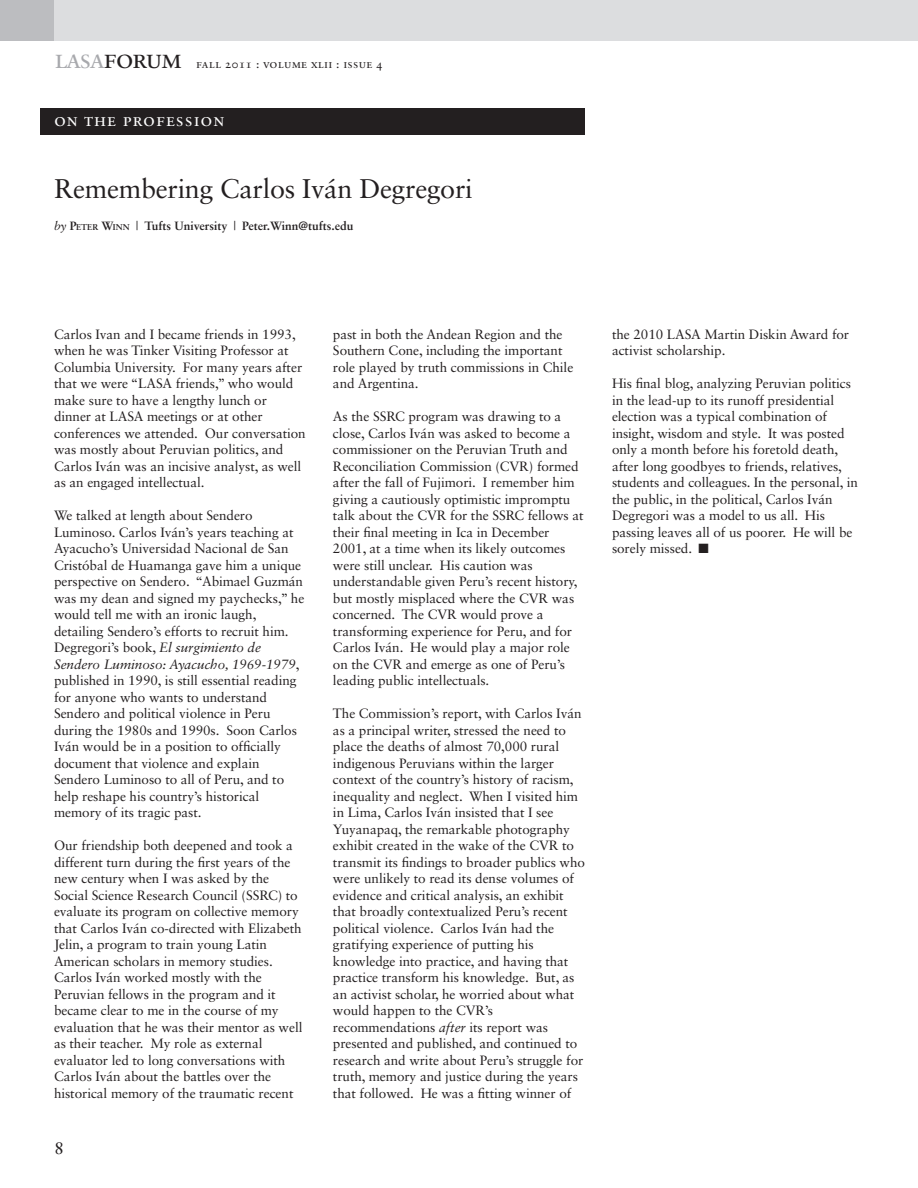
<style>
.page{position:relative;width:918px;height:1188px;background:#fff}
.page>*{position:absolute;margin:0;border:0;box-sizing:border-box;transform-origin:0 0}
.t1{font:27px "Sabon LT Std";letter-spacing:-.01em;color:#231f20}
.t2{font:27px "Sabon Roman SC";letter-spacing:-.045em;color:#231f20}
.t3{font:18px "Sabon Roman SC";letter-spacing:.05em;color:#fff}
.t4{font:18px "Sabon Roman Os F";color:#231f20}
.t5{font:13.5px/16.5px "Sabon LT Std";letter-spacing:-.005em;color:#231f20}
.t6{font:700 12px "Sabon LT Std";color:#231f20}
.t7{font:12px "Sabon Roman SC";letter-spacing:.02em;color:#231f20}
.s1{color:#a8a9ad}
.s2{font-weight:400;font-style:italic}
.s3{font-style:inherit}
.s4{font-size:8.4px}
.s5{font-weight:400}
.s6{font-style:italic}
</style>
<div class="page">
<div style="left:0;top:0;width:54px;height:40px;background:#bcbdc0"></div>
<div style="left:54px;top:0;width:864px;height:40px;background:#dcdddf"></div>
<div style="left:40px;top:108px;width:545px;height:27px;background:#231f20"></div>
<h1 class="t2" style="left:54px;top:42px;width:130px"><span class="s1">lasa</span>forum</h1>
<p class="t7" style="left:196px;top:56px;width:188px">fall 2011 : volume xlii : issue 4</p>
<h2 class="t3" style="left:54px;top:109px;width:172px">on the profession</h2>
<h1 class="t1" style="left:54px;top:173px;width:420px">Remembering Carlos Iván Degregori</h1>
<p class="t6" style="left:54px;top:218px;width:301px"><span class="s2">by</span> <span class="s3">P</span><span class="s4">ETER</span> <span class="s3">W</span><span class="s4">INN</span> <span class="s5">|</span> Tufts University <span class="s5">|</span> Peter.Winn@tufts.edu</p>
<p class="t5" style="left:54px;top:326px;width:253px">Carlos Ivan and I became friends in 1993, when he was Tinker Visiting Professor at Columbia University. For many years after that we were “LASA friends,” who would make sure to have a lengthy lunch or dinner at LASA meetings or at other conferences we attended. Our conversation was mostly about Peruvian politics, and Carlos Iván was an incisive analyst, as well as an engaged intellectual.</p>
<p class="t5" style="left:54px;top:507px;width:252px">We talked at length about Sendero Luminoso. Carlos Iván’s years teaching at Ayacucho’s Universidad Nacional de San Cristóbal de Huamanga gave him a unique perspective on Sendero. “Abimael Guzmán was my dean and signed my paychecks,” he would tell me with an ironic laugh, detailing Sendero’s efforts to recruit him.<br>Degregori’s book, <span class="s6">El surgimiento de Sendero Luminoso: Ayacucho, 1969-1979</span>, published in 1990, is still essential reading for anyone who wants to understand Sendero and political violence in Peru during the 1980s and 1990s. Soon Carlos Iván would be in a position to officially document that violence and explain Sendero Luminoso to all of Peru, and to help reshape his country’s historical memory of its tragic past.</p>
<p class="t5" style="left:54px;top:837px;width:250px">Our friendship both deepened and took a different turn during the first years of the new century when I was asked by the Social Science Research Council (SSRC) to evaluate its program on collective memory that Carlos Iván co-directed with Elizabeth Jelin, a program to train young Latin American scholars in memory studies.<br>Carlos Iván worked mostly with the Peruvian fellows in the program and it became clear to me in the course of my evaluation that he was their mentor as well as their teacher. My role as external evaluator led to long conversations with Carlos Iván about the battles over the historical memory of the traumatic recent</p>
<h2 class="t4" style="left:54px;top:1137px;width:12px">8</h2>
<p class="t5" style="left:333px;top:326px;width:242px">past in both the Andean Region and the Southern Cone, including the important role played by truth commissions in Chile and Argentina.</p>
<p class="t5" style="left:333px;top:408px;width:252px">As the SSRC program was drawing to a close, Carlos Iván was asked to become a commissioner on the Peruvian Truth and Reconciliation Commission (CVR) formed after the fall of Fujimori. I remember him giving a cautiously optimistic impromptu talk about the CVR for the SSRC fellows at their final meeting in Ica in December 2001, at a time when its likely outcomes were still unclear. His caution was understandable given Peru’s recent history, but mostly misplaced where the CVR was concerned. The CVR would prove a transforming experience for Peru, and for Carlos Iván. He would play a major role on the CVR and emerge as one of Peru’s leading public intellectuals.</p>
<p class="t5" style="left:333px;top:705px;width:254px">The Commission’s report, with Carlos Iván as a principal writer, stressed the need to place the deaths of almost 70,000 rural indigenous Peruvians within the larger context of the country’s history of racism, inequality and neglect. When I visited him in Lima, Carlos Iván insisted that I see Yuyanapaq, the remarkable photography exhibit created in the wake of the CVR to transmit its findings to broader publics who were unlikely to read its dense volumes of evidence and critical analysis, an exhibit that broadly contextualized Peru’s recent political violence. Carlos Iván had the gratifying experience of putting his knowledge into practice, and having that practice transform his knowledge. But, as an activist scholar, he worried about what would happen to the CVR’s recommendations <span class="s6">after</span> its report was presented and published, and continued to research and write about Peru’s struggle for truth, memory and justice during the years that followed. He was a fitting winner of</p>
<p class="t5" style="left:612px;top:326px;width:239px">the 2010 LASA Martin Diskin Award for activist scholarship.</p>
<p class="t5" style="left:612px;top:375px;width:247px">His final blog, analyzing Peruvian politics in the lead-up to its runoff presidential election was a typical combination of insight, wisdom and style. It was posted only a month before his foretold death, after long goodbyes to friends, relatives, students and colleagues. In the personal, in the public, in the political, Carlos Iván Degregori was a model to us all. His passing leaves all of us poorer. He will be sorely missed. ■</p>
</div>
